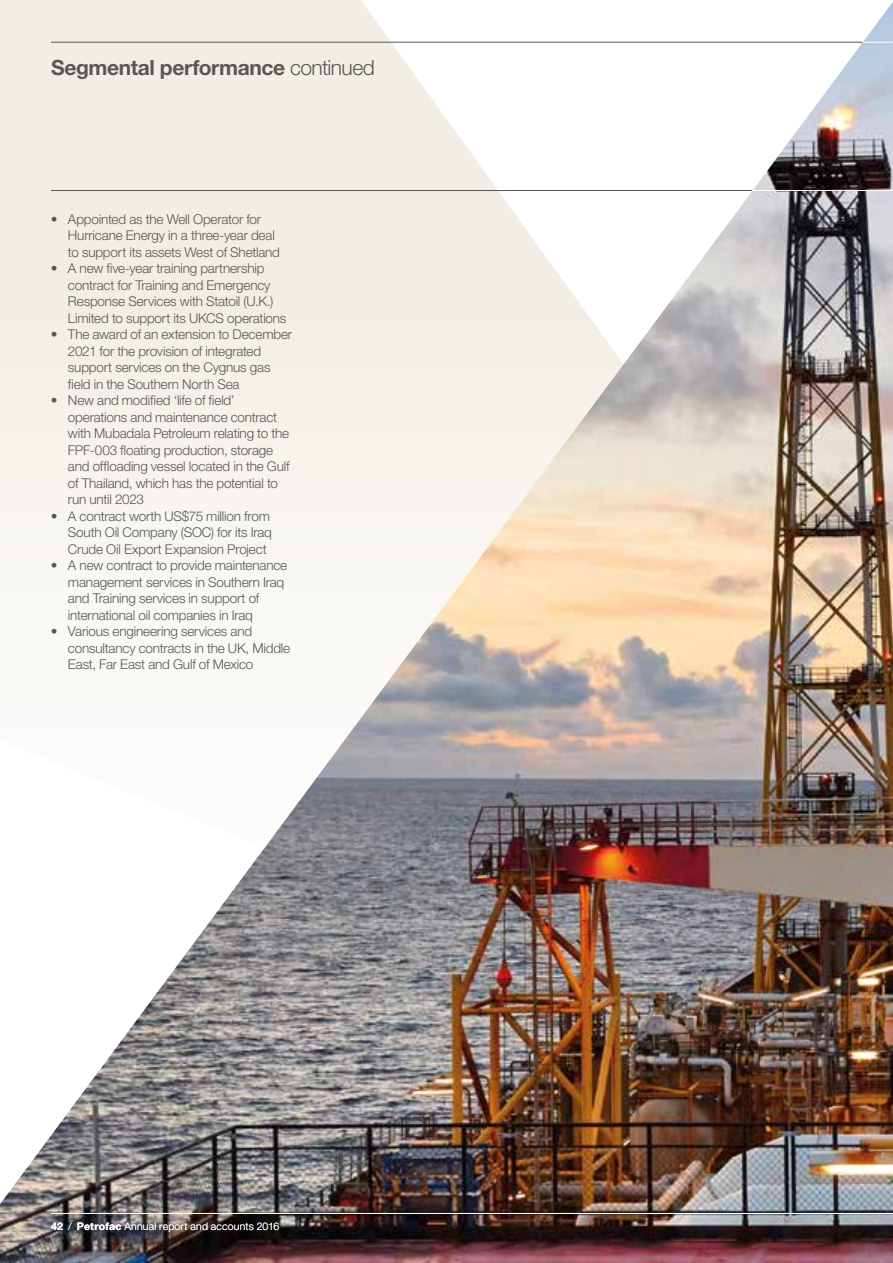
<style>
.page{position:relative;width:893px;height:1263px;background:#fff}
.page>*{position:absolute;margin:0;border:0;box-sizing:border-box;transform-origin:0 0}
.t1{font:700 21px "Helvetica Neue LT Std";letter-spacing:-.02em;color:#575756}
.t2{font:300 13.5px/16.5px "Helvetica Neue LT Std";letter-spacing:-.015em;color:#575756}
.t3{font:300 10.5px "Helvetica Neue LT Std";letter-spacing:.02em;color:#fff}
.s1{font-weight:300}
.s2{font-weight:700}
</style>
<div class="page">
<img style="left:0;top:2px;width:893px;height:1261px">
<hr style="left:863px;top:42px;width:30px;height:1px;background:#fff">
<hr style="left:51px;top:1213px;width:842px;height:1px;background:#fff">
<hr style="left:51px;top:42px;width:812px;height:1px;background:#575756">
<hr style="left:51px;top:190px;width:701px;height:1px;background:#575756">
<hr style="left:752px;top:190px;width:141px;height:1px;background:#fff">
<h1 class="t1" style="left:51px;top:55px;width:325px">Segmental performance <span class="s1">continued</span></h1>
<p class="t2" style="left:68px;top:210px;width:214px;text-indent:-17px">• Appointed as the Well Operator for<br>Hurricane Energy in a three-year deal to support its assets West of Shetland</p>
<p class="t2" style="left:68px;top:260px;width:220px;text-indent:-17px">• A new five-year training partnership contract for Training and Emergency Response Services with Statoil (U.K.)<br>Limited to support its UKCS operations</p>
<p class="t2" style="left:68px;top:326px;width:226px;text-indent:-17px">• The award of an extension to December 2021 for the provision of integrated support services on the Cygnus gas field in the Southern North Sea</p>
<p class="t2" style="left:68px;top:392px;width:223px;text-indent:-17px">• New and modified ‘life of field’ operations and maintenance contract with Mubadala Petroleum relating to the FPF-003 floating production, storage and offloading vessel located in the Gulf of Thailand, which has the potential to run until 2023</p>
<p class="t2" style="left:68px;top:507px;width:206px;text-indent:-17px">• A contract worth US$75 million from<br>South Oil Company (SOC) for its Iraq<br>Crude Oil Export Expansion Project</p>
<p class="t2" style="left:68px;top:557px;width:221px;text-indent:-17px">• A new contract to provide maintenance management services in Southern Iraq and Training services in support of international oil companies in Iraq</p>
<p class="t2" style="left:68px;top:623px;width:224px;text-indent:-17px">• Various engineering services and consultancy contracts in the UK, Middle<br>East, Far East and Gulf of Mexico</p>
<p class="t3" style="left:51px;top:1220px;width:230px"><span class="s2">42</span> / <span class="s2">Petrofac</span> Annual report and accounts 2016</p>
</div>
